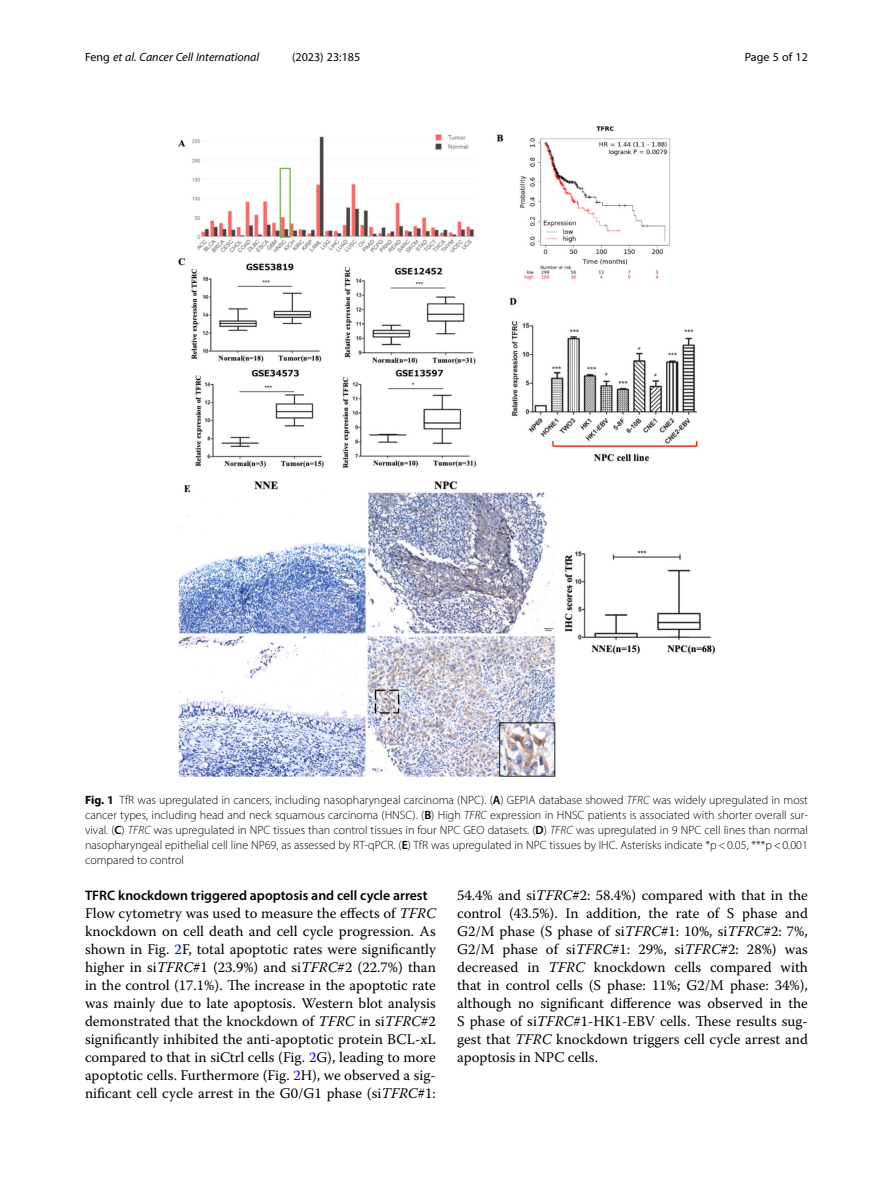
<style>
.page{position:relative;width:893px;height:1191px;background:#fff}
.page>*{position:absolute;margin:0;border:0;box-sizing:border-box;transform-origin:0 0}
.Body_Text{font:14.7px/18px "Warnock Pro";color:#000;text-align:justify}
.Head_2{font:600 13.8px "Myriad Pro";color:#000}
.Figure_Caption{font:300 12px/15px "Myriad Pro";color:#000;text-align:justify}
.t1{font:italic 12px "Myriad Pro";color:#000}
.t2{font:12px "Myriad Pro";color:#000}
.s1{font-style:normal}
.s2{font-weight:700}
.s3{font-weight:600}
.s4{font-style:italic}
.s5{color:#00f}
</style>
<div class="page">
<img style="left:178px;top:126px;width:536px;height:651px">
<p class="t1" style="left:85px;top:50px;width:176px"><span class="s1">Feng</span> et al. Cancer Cell International</p>
<p class="t2" style="left:292px;top:50px;width:70px">(2023) 23:185</p>
<p class="t2" style="left:745px;top:50px;width:65px">Page 5 of 12</p>
<p class="Figure_Caption" style="left:85px;top:792px;width:724px"><span class="s2">Fig. 1</span> TfR was upregulated in cancers, including nasopharyngeal carcinoma (NPC). (<span class="s3">A</span>) GEPIA database showed <span class="s4">TFRC</span> was widely upregulated in most cancer types, including head and neck squamous carcinoma (HNSC). (<span class="s3">B</span>) High <span class="s4">TFRC</span> expression in HNSC patients is associated with shorter overall sur&shy;vival. (<span class="s3">C</span>) <span class="s4">TFRC</span> was upregulated in NPC tissues than control tissues in four NPC GEO datasets. (<span class="s3">D</span>) <span class="s4">TFRC</span> was upregulated in 9 NPC cell lines than normal nasopharyngeal epithelial cell line NP69, as assessed by RT-qPCR. (<span class="s3">E</span>) TfR was upregulated in NPC tissues by IHC. Asterisks indicate *p&lt;0.05, ***p&lt;0.001 compared to control</p>
<p class="Head_2" style="left:85px;top:887px;width:344px">TFRC knockdown triggered apoptosis and cell cycle arrest</p>
<p class="Body_Text" style="left:85px;top:904px;width:352px">Flow cytometry was used to measure the effects of <span class="s4">TFRC </span>knockdown on cell death and cell cycle progression. As shown in Fig. <span class="s5">2</span>F, total apoptotic rates were significantly higher in si<span class="s4">TFRC</span>#1 (23.9%) and si<span class="s4">TFRC</span>#2 (22.7%) than in the control (17.1%). The increase in the apoptotic rate was mainly due to late apoptosis. Western blot analysis demonstrated that the knockdown of <span class="s4">TFRC</span> in si<span class="s4">TFRC</span>#2 significantly inhibited the anti-apoptotic protein BCL-xL compared to that in siCtrl cells (Fig. <span class="s5">2</span>G), leading to more apoptotic cells. Furthermore (Fig. <span class="s5">2</span>H), we observed a sig&shy;nificant cell cycle arrest in the G0/G1 phase (si<span class="s4">TFRC</span>#1:</p>
<p class="Body_Text" style="left:457px;top:886px;width:352px">54.4% and si<span class="s4">TFRC</span>#2: 58.4%) compared with that in the control (43.5%). In addition, the rate of S phase and G2/M phase (S phase of si<span class="s4">TFRC</span>#1: 10%, si<span class="s4">TFRC</span>#2: 7%, G2/M phase of si<span class="s4">TFRC</span>#1: 29%, si<span class="s4">TFRC</span>#2: 28%) was decreased in <span class="s4">TFRC</span> knockdown cells compared with that in control cells (S phase: 11%; G2/M phase: 34%), although no significant difference was observed in the S phase of si<span class="s4">TFRC</span>#1-HK1-EBV cells. These results sug&shy;gest that <span class="s4">TFRC</span> knockdown triggers cell cycle arrest and apoptosis in NPC cells.</p>
</div>
